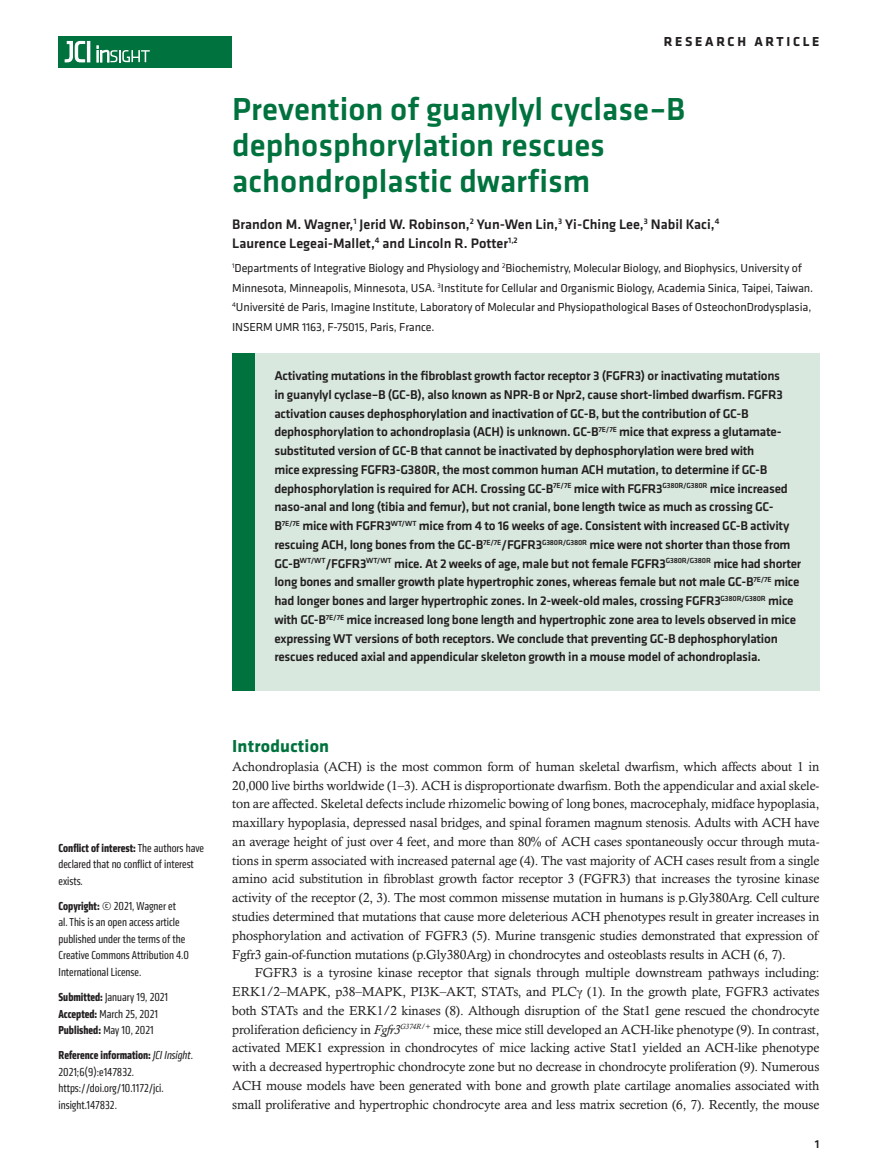
<style>
.page{position:relative;width:878px;height:1175px;background:#fff}
.page>*{position:absolute;margin:0;border:0;box-sizing:border-box;transform-origin:0 0}
.t1{font:500 33px/36px "Klavika Basic";color:#00723e}
.t2{font:700 18px "Klavika";letter-spacing:.01em;color:#00723e}
.t3{font:500 14.25px/19.5px "Klavika Basic";color:#231f20}
.t4{font:700 13.5px "Klavika Basic";letter-spacing:.2em;color:#231f20}
.t5{font:13.2px/18.8px "Calisto MT Std";letter-spacing:-.01em;color:#231f20;text-align:justify}
.t6{font:500 13.2px/18.8px "Klavika Basic";letter-spacing:-.02em;color:#231f20}
.t7{font:condensed 12px/16.5px "Klavika";color:#231f20}
.t8{font:12px/19.5px "Klavika";letter-spacing:-.01em;color:#231f20}
.t9{font:500 12px "Klavika Basic";color:#231f20}
.s1{font-weight:700}
.s2{font-style:italic}
.s3{font-family:"Times New Roman"}
</style>
<div class="page">
<div style="left:59px;top:36px;width:173px;height:31px;background:#00723e"></div>
<hr style="left:87px;top:41px;width:3px;height:21px;background:#fff">
<svg style="left:64px;top:41px;width:21px;height:22px"></svg>
<svg style="left:97px;top:46px;width:53px;height:16px"></svg>
<div style="left:232px;top:353px;width:587px;height:338px;background:#d8e8df"></div>
<div style="left:232px;top:353px;width:22px;height:338px;background:#00723e"></div>
<p class="t4" style="left:663px;top:32px;width:157px">RESEARCH ARTICLE</p>
<h1 class="t1" style="left:232px;top:91px;width:454px">Prevention of guanylyl cyclase–B dephosphorylation rescues achondroplastic dwarfism</h1>
<p class="t3" style="left:232px;top:214px;width:489px">Brandon M. Wagner,<sup>1</sup> Jerid W. Robinson,<sup>2</sup> Yun-Wen Lin,<sup>3</sup> Yi-Ching Lee,<sup>3</sup> Nabil Kaci,<sup>4<br></sup>Laurence Legeai-Mallet,<sup>4</sup> and Lincoln R. Potter<sup>1,2</sup></p>
<p class="t8" style="left:232px;top:258px;width:582px"><sup>1</sup>Departments of Integrative Biology and Physiology and <sup>2</sup>Biochemistry, Molecular Biology, and Biophysics, University of Minnesota, Minneapolis, Minnesota, USA. <sup>3</sup>Institute for Cellular and Organismic Biology, Academia Sinica, Taipei, Taiwan.<br><sup>4</sup>Université de Paris, Imagine Institute, Laboratory of Molecular and Physiopathological Bases of OsteochonDrodysplasia, INSERM UMR 1163, F-75015, Paris, France.</p>
<p class="t6" style="left:274px;top:366px;width:528px">Activating mutations in the fibroblast growth factor receptor 3 (FGFR3) or inactivating mutations<br>in guanylyl cyclase–B (GC-B), also known as NPR-B or Npr2, cause short-limbed dwarfism. FGFR3 activation causes dephosphorylation and inactivation of GC-B, but the contribution of GC-B dephosphorylation to achondroplasia (ACH) is unknown. GC-B<sup>7E/7E</sup> mice that express a glutamate&shy;substituted version of GC-B that cannot be inactivated by dephosphorylation were bred with<br>mice expressing FGFR3-G380R, the most common human ACH mutation, to determine if GC-B dephosphorylation is required for ACH. Crossing GC-B<sup>7E/7E</sup> mice with FGFR3<sup>G380R/G380R</sup> mice increased naso-anal and long (tibia and femur), but not cranial, bone length twice as much as crossing GC-B<sup>7E/7E</sup> mice with FGFR3<sup>WT/WT</sup> mice from 4 to 16 weeks of age. Consistent with increased GC-B activity rescuing ACH, long bones from the GC-B<sup>7E/7E</sup>/FGFR3<sup>G380R/G380R</sup> mice were not shorter than those from GC-B<sup>WT/WT</sup>/FGFR3<sup>WT/WT</sup> mice. At 2 weeks of age, male but not female FGFR3<sup>G380R/G380R</sup> mice had shorter long bones and smaller growth plate hypertrophic zones, whereas female but not male GC-B<sup>7E/7E</sup> mice had longer bones and larger hypertrophic zones. In 2-week-old males, crossing FGFR3<sup>G380R/G380R</sup> mice with GC-B<sup>7E/7E</sup> mice increased long bone length and hypertrophic zone area to levels observed in mice expressing WT versions of both receptors. We conclude that preventing GC-B dephosphorylation rescues reduced axial and appendicular skeleton growth in a mouse model of achondroplasia.</p>
<p class="t7" style="left:59px;top:839px;width:147px"><span class="s1">Conflict of interest:</span> The authors have declared that no conflict of interest exists.</p>
<p class="t7" style="left:59px;top:897px;width:132px"><span class="s1">Copyright:</span> © 2021, Wagner et<br>al. This is an open access article published under the terms of the<br>Creative Commons Attribution 4.0<br>International License.</p>
<p class="t7" style="left:59px;top:988px;width:111px"><span class="s1">Submitted:</span> January 19, 2021<br><span class="s1">Accepted:</span> March 25, 2021<br><span class="s1">Published:</span> May 10, 2021</p>
<p class="t7" style="left:59px;top:1046px;width:136px"><span class="s1">Reference information:</span> <span class="s2">JCI Insight</span>.<br>2021;6(9):e147832. https://doi.org/10.1172/jci. insight.147832.</p>
<h2 class="t2" style="left:232px;top:733px;width:98px">Introduction</h2>
<p class="t5" style="left:232px;top:757px;width:588px">Achondroplasia (ACH) is the most common form of human skeletal dwarfism, which affects about 1 in 20,000 live births worldwide (1–3). ACH is disproportionate dwarfism. Both the appendicular and axial skele&shy;ton are affected. Skeletal defects include rhizomelic bowing of long bones, macrocephaly, midface hypoplasia, maxillary hypoplasia, depressed nasal bridges, and spinal foramen magnum stenosis. Adults with ACH have an average height of just over 4 feet, and more than 80% of ACH cases spontaneously occur through muta&shy;tions in sperm associated with increased paternal age (4). The vast majority of ACH cases result from a single amino acid substitution in fibroblast growth factor receptor 3 (FGFR3) that increases the tyrosine kinase activity of the receptor (2, 3). The most common missense mutation in humans is p.Gly380Arg. Cell culture studies determined that mutations that cause more deleterious ACH phenotypes result in greater increases in phosphorylation and activation of FGFR3 (5). Murine transgenic studies demonstrated that expression of Fgfr3 gain-of-function mutations (p.Gly380Arg) in chondrocytes and osteoblasts results in ACH (6, 7).</p>
<p class="t5" style="left:232px;top:963px;width:588px;text-indent:22px">FGFR3 is a tyrosine kinase receptor that signals through multiple downstream pathways including:<br>ERK1/2–MAPK, p38–MAPK, PI3K–AKT, STATs, and PLC<span class="s3">γ</span> (1). In the growth plate, FGFR3 activates both STATs and the ERK1/2 kinases (8). Although disruption of the Stat1 gene rescued the chondrocyte proliferation deficiency in <span class="s2">Fgfr3</span><sup>G374R/+</sup> mice, these mice still developed an ACH-like phenotype (9). In contrast, activated MEK1 expression in chondrocytes of mice lacking active Stat1 yielded an ACH-like phenotype with a decreased hypertrophic chondrocyte zone but no decrease in chondrocyte proliferation (9). Numerous ACH mouse models have been generated with bone and growth plate cartilage anomalies associated with small proliferative and hypertrophic chondrocyte area and less matrix secretion (6, 7). Recently, the mouse</p>
<p class="t9" style="left:814px;top:1135px;width:6px">1</p>
</div>
